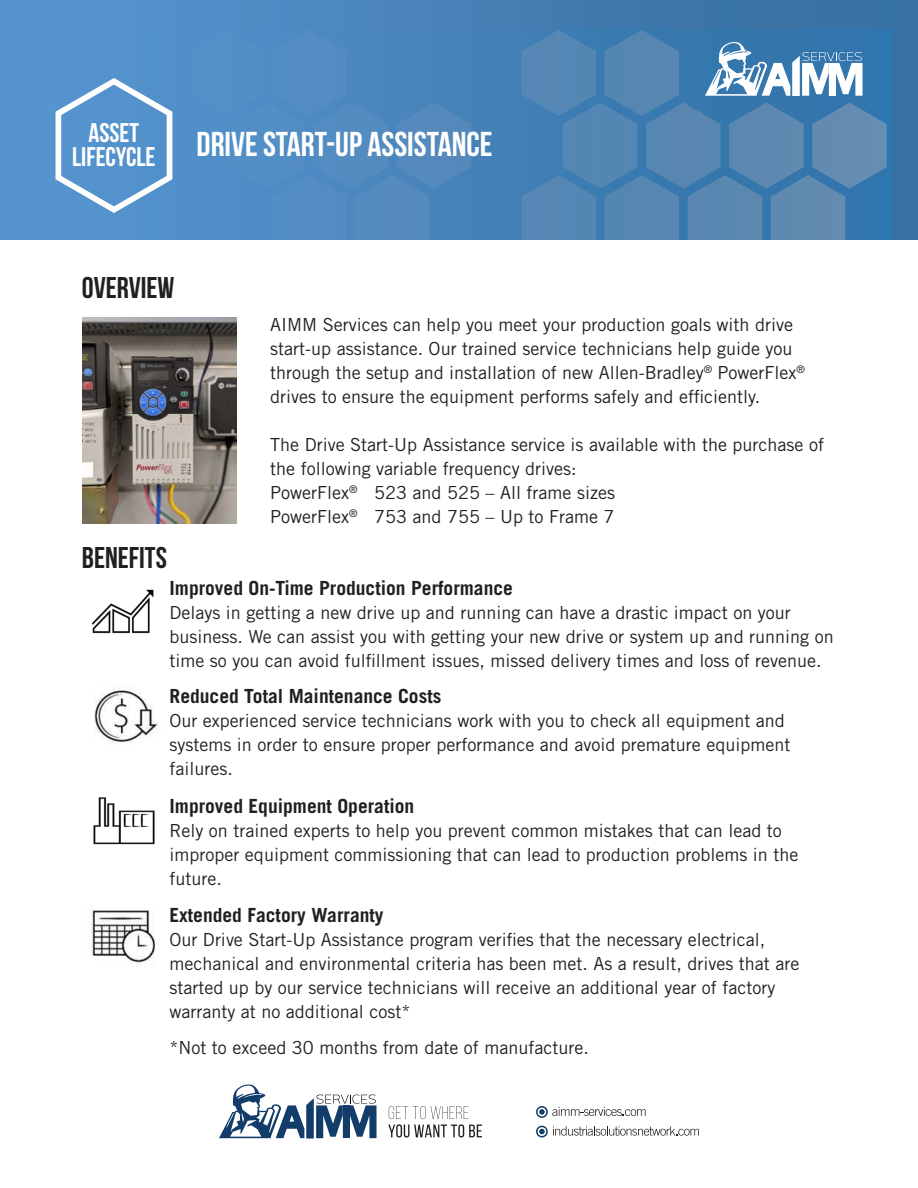
<style>
.page{position:relative;width:918px;height:1188px;background:#fff}
.page>*{position:absolute;margin:0;border:0;box-sizing:border-box;transform-origin:0 0}
.t1{font:700 34.5px "Bebas Neue";color:#fff}
.t2{font:700 30px "Bebas Neue";color:#231f20}
.t3{font:700 27px "Bebas Neue";color:#fff}
.t4{font:700 19.5px "Trade Gothic LT Std";color:#231f20}
.t5{font:18px/24px "Trade Gothic LT Std";color:#231f20}
</style>
<div class="page">
<svg style="left:219px;top:1084px;width:158px;height:54px"></svg>
<svg style="left:388px;top:1106px;width:94px;height:32px"></svg>
<svg style="left:536px;top:1106px;width:110px;height:12px"></svg>
<svg style="left:536px;top:1126px;width:163px;height:12px"></svg>
<div style="left:0;top:0;width:918px;height:240px;background:linear-gradient(to right,#5998d2,#366d9f)"></div>
<svg style="left:521px;top:30px;width:366px;height:210px;background:#5387b3"></svg>
<svg style="left:56px;top:78px;width:116px;height:135px;background:#6aa0d2"></svg>
<img style="left:82px;top:318px;width:155px;height:206px">
<img style="left:91px;top:589px;width:63px;height:45px">
<img style="left:94px;top:689px;width:64px;height:56px">
<img style="left:93px;top:797px;width:62px;height:48px">
<img style="left:90px;top:909px;width:69px;height:54px">
<h3 class="t3" style="left:88px;top:118px;width:52px">ASSET</h3>
<h1 class="t1" style="left:72px;top:125px;width:422px"><sub>LIFECYCLE</sub> DRIVE START-UP ASSISTANCE</h1>
<h2 class="t2" style="left:82px;top:271px;width:94px">OVERVIEW</h2>
<h2 class="t2" style="left:82px;top:541px;width:86px">BENEFITS</h2>
<p class="t5" style="left:270px;top:312px;width:536px">AIMM Services can help you meet your production goals with drive start-up assistance. Our trained service technicians help guide you through the setup and installation of new Allen-Bradley<sup>®</sup> PowerFlex<sup>® </sup>drives to ensure the equipment performs safely and efficiently.</p>
<p class="t5" style="left:270px;top:432px;width:555px">The Drive Start-Up Assistance service is available with the purchase of the following variable frequency drives:<br>PowerFlex<sup>®</sup> 523 and 525 – All frame sizes<br>PowerFlex<sup>®</sup> 753 and 755 – Up to Frame 7</p>
<p class="t4" style="left:170px;top:576px;width:345px">Improved On-Time Production Performance</p>
<p class="t5" style="left:170px;top:601px;width:666px">Delays in getting a new drive up and running can have a drastic impact on your business. We can assist you with getting your new drive or system up and running on time so you can avoid fulfillment issues, missed delivery times and loss of revenue.</p>
<p class="t4" style="left:170px;top:684px;width:273px">Reduced Total Maintenance Costs</p>
<p class="t5" style="left:170px;top:709px;width:622px">Our experienced service technicians work with you to check all equipment and systems in order to ensure proper performance and avoid premature equipment failures.</p>
<p class="t4" style="left:170px;top:794px;width:246px">Improved Equipment Operation</p>
<p class="t5" style="left:170px;top:818px;width:630px">Rely on trained experts to help you prevent common mistakes that can lead to improper equipment commissioning that can lead to production problems in the future.</p>
<p class="t4" style="left:170px;top:903px;width:216px">Extended Factory Warranty</p>
<p class="t5" style="left:170px;top:928px;width:631px">Our Drive Start-Up Assistance program verifies that the necessary electrical, mechanical and environmental criteria has been met. As a result, drives that are started up by our service technicians will receive an additional year of factory warranty at no additional cost*</p>
<p class="t5" style="left:170px;top:1036px;width:421px">*Not to exceed 30 months from date of manufacture.</p>
</div>
